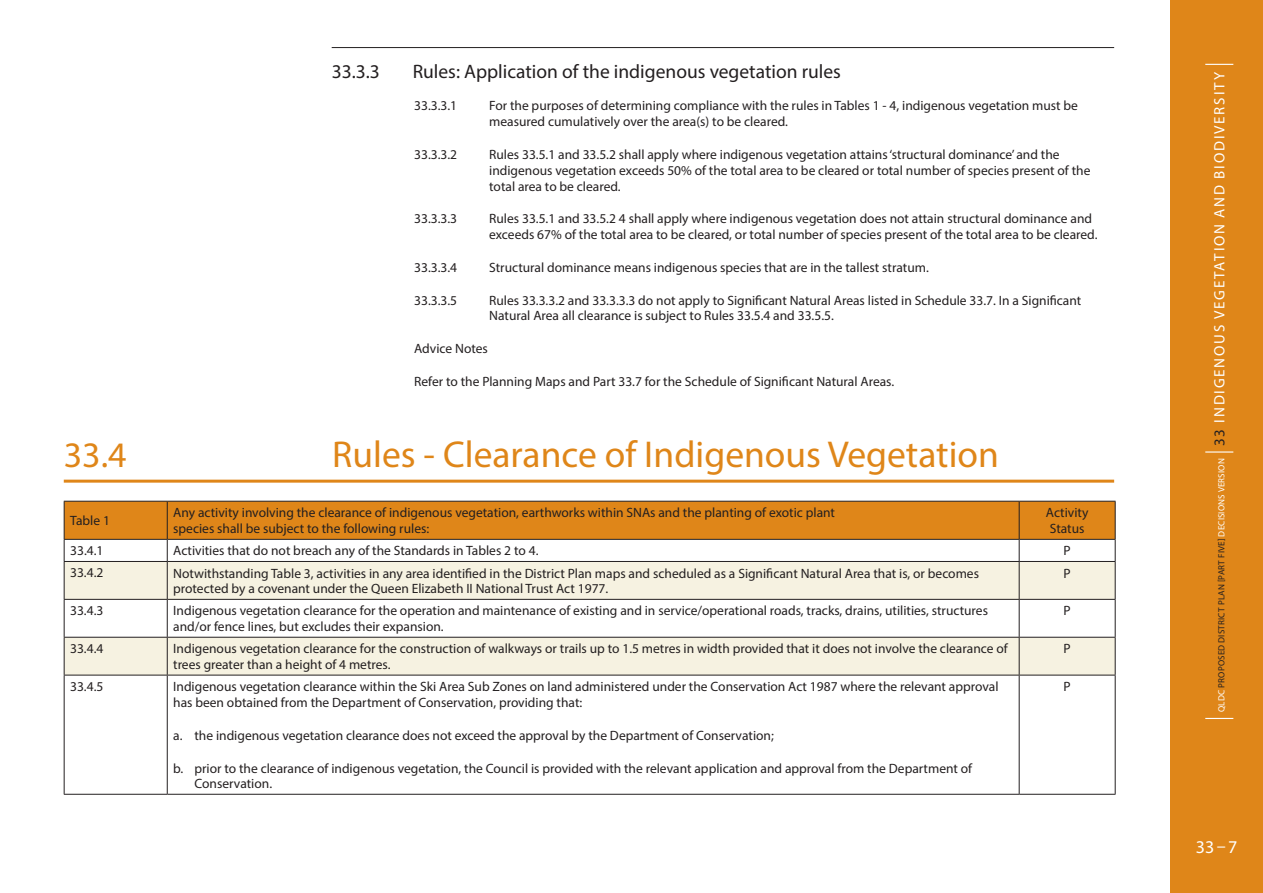
<style>
.page{position:relative;width:1263px;height:893px;background:#fff}
.page>*{position:absolute;margin:0;border:0;box-sizing:border-box;transform-origin:0 0}
.t1{font:37.5px "Myriad Pro";color:#df8619}
.t2{font:36px "Myriad Pro";color:#df8619}
.t3{font:19.5px "Myriad Pro";color:#231f20}
.t4{font:18px "Myriad Pro";color:#fff}
.t5{font:15px "Myriad Pro";letter-spacing:.12em;color:#fff}
.t6{font:13.5px/15.8px "Myriad Pro";color:#231f20}
.s1{font-size:9px}
.s2{font-size:9px;color:#231f20}
.s3{color:#231f20}
</style>
<div class="page">
<div style="left:1170px;top:0;width:93px;height:893px;background:#df8619"></div>
<svg style="left:1205px;top:718px;width:28px;height:1px"></svg>
<hr style="left:1205px;top:451px;width:28px;height:2px;background:#fff">
<svg style="left:1205px;top:64px;width:28px;height:1px"></svg>
<hr style="left:332px;top:47px;width:782px;height:1px;background:#231f20">
<hr style="left:64px;top:480px;width:1050px;height:3px;background:#df8619">
<svg style="left:65px;top:676px;width:1050px;height:118px"></svg>
<svg style="left:65px;top:562px;width:1050px;height:113px;fill:#f6f2e1"></svg>
<svg style="left:64px;top:501px;width:1052px;height:60px"></svg>
<hr style="left:64px;top:561px;width:103px;height:1px;background:#231f20">
<hr style="left:64px;top:562px;width:1px;height:37px;background:#231f20">
<hr style="left:167px;top:561px;width:852px;height:1px;background:#231f20">
<hr style="left:167px;top:562px;width:1px;height:37px;background:#231f20">
<hr style="left:1019px;top:561px;width:96px;height:1px;background:#231f20">
<hr style="left:1019px;top:562px;width:1px;height:37px;background:#231f20">
<hr style="left:1115px;top:562px;width:1px;height:37px;background:#231f20">
<hr style="left:64px;top:599px;width:103px;height:1px;background:#231f20">
<hr style="left:64px;top:600px;width:1px;height:37px;background:#231f20">
<hr style="left:167px;top:599px;width:852px;height:1px;background:#231f20">
<hr style="left:167px;top:600px;width:1px;height:37px;background:#231f20">
<hr style="left:1019px;top:599px;width:96px;height:1px;background:#231f20">
<hr style="left:1019px;top:600px;width:1px;height:37px;background:#231f20">
<hr style="left:1115px;top:600px;width:1px;height:37px;background:#231f20">
<hr style="left:64px;top:637px;width:103px;height:1px;background:#231f20">
<hr style="left:64px;top:638px;width:1px;height:37px;background:#231f20">
<hr style="left:167px;top:637px;width:852px;height:1px;background:#231f20">
<hr style="left:167px;top:638px;width:1px;height:37px;background:#231f20">
<hr style="left:1019px;top:637px;width:96px;height:1px;background:#231f20">
<hr style="left:1019px;top:638px;width:1px;height:37px;background:#231f20">
<hr style="left:1115px;top:638px;width:1px;height:37px;background:#231f20">
<hr style="left:64px;top:675px;width:103px;height:1px;background:#231f20">
<hr style="left:64px;top:675px;width:1px;height:119px;background:#231f20">
<hr style="left:167px;top:675px;width:852px;height:1px;background:#231f20">
<hr style="left:167px;top:675px;width:1px;height:119px;background:#231f20">
<hr style="left:1019px;top:675px;width:96px;height:1px;background:#231f20">
<hr style="left:1019px;top:675px;width:1px;height:119px;background:#231f20">
<hr style="left:1115px;top:675px;width:1px;height:119px;background:#231f20">
<hr style="left:64px;top:794px;width:103px;height:1px;background:#231f20">
<hr style="left:167px;top:794px;width:852px;height:1px;background:#231f20">
<hr style="left:1019px;top:794px;width:96px;height:1px;background:#231f20">
<hr style="left:64px;top:501px;width:103px;height:1px;background:#231f20">
<hr style="left:64px;top:502px;width:1px;height:37px;background:#231f20">
<hr style="left:167px;top:501px;width:852px;height:1px;background:#231f20">
<hr style="left:1019px;top:501px;width:96px;height:1px;background:#231f20">
<hr style="left:1115px;top:502px;width:1px;height:37px;background:#231f20">
<hr style="left:64px;top:539px;width:103px;height:1px;background:#231f20">
<hr style="left:167px;top:539px;width:852px;height:1px;background:#231f20">
<hr style="left:1019px;top:539px;width:96px;height:1px;background:#231f20">
<hr style="left:167px;top:502px;width:1px;height:37px;background:#231f20">
<hr style="left:1019px;top:502px;width:1px;height:37px;background:#231f20">
<h3 class="t3" style="left:332px;top:59px;width:50px">33.3.3</h3>
<h3 class="t3" style="left:413px;top:59px;width:430px">Rules: Application of the indigenous vegetation rules</h3>
<p class="t6" style="left:414px;top:98px;width:45px">33.3.3.1</p>
<p class="t6" style="left:489px;top:98px;width:590px">For the purposes of determining compliance with the rules in Tables 1 - 4, indigenous vegetation must be measured cumulatively over the area(s) to be cleared.</p>
<p class="t6" style="left:414px;top:146px;width:45px">33.3.3.2</p>
<p class="t6" style="left:489px;top:146px;width:603px">Rules 33.5.1 and 33.5.2 shall apply where indigenous vegetation attains ‘structural dominance’ and the indigenous vegetation exceeds 50% of the total area to be cleared or total number of species present of the total area to be cleared.</p>
<p class="t6" style="left:414px;top:211px;width:45px">33.3.3.3</p>
<p class="t6" style="left:489px;top:211px;width:610px">Rules 33.5.1 and 33.5.2 4 shall apply where indigenous vegetation does not attain structural dominance and exceeds 67% of the total area to be cleared, or total number of species present of the total area to be cleared.</p>
<p class="t6" style="left:414px;top:259px;width:45px">33.3.3.4</p>
<p class="t6" style="left:489px;top:259px;width:441px">Structural dominance means indigenous species that are in the tallest stratum.</p>
<p class="t6" style="left:414px;top:292px;width:45px">33.3.3.5</p>
<p class="t6" style="left:489px;top:292px;width:594px">Rules 33.3.3.2 and 33.3.3.3 do not apply to Significant Natural Areas listed in Schedule 33.7. In a Significant<br>Natural Area all clearance is subject to Rules 33.5.4 and 33.5.5.</p>
<p class="t6" style="left:414px;top:340px;width:75px">Advice Notes</p>
<p class="t6" style="left:414px;top:373px;width:482px">Refer to the Planning Maps and Part 33.7 for the Schedule of Significant Natural Areas.</p>
<h2 class="t2" style="left:64px;top:433px;width:64px">33.4</h2>
<h1 class="t1" style="left:332px;top:431px;width:668px">Rules - Clearance of Indigenous Vegetation</h1>
<p class="t6" style="left:70px;top:512px;width:41px">Table 1</p>
<p class="t6" style="left:173px;top:505px;width:663px">Any activity involving the clearance of indigenous vegetation, earthworks within SNAs and the planting of exotic plant species shall be subject to the following rules:</p>
<p class="t6" style="left:1046px;top:505px;width:44px">Activity<br>Status</p>
<p class="t6" style="left:70px;top:542px;width:35px">33.4.1</p>
<p class="t6" style="left:173px;top:543px;width:367px">Activities that do not breach any of the Standards in Tables 2 to 4.</p>
<p class="t6" style="left:1063px;top:543px;width:9px">P</p>
<p class="t6" style="left:70px;top:564px;width:35px">33.4.2</p>
<p class="t6" style="left:173px;top:565px;width:807px">Notwithstanding Table 3, activities in any area identified in the District Plan maps and scheduled as a Significant Natural Area that is, or becomes protected by a covenant under the Queen Elizabeth II National Trust Act 1977.</p>
<p class="t6" style="left:1063px;top:565px;width:9px">P</p>
<p class="t6" style="left:70px;top:602px;width:35px">33.4.3</p>
<p class="t6" style="left:173px;top:603px;width:816px">Indigenous vegetation clearance for the operation and maintenance of existing and in service/operational roads, tracks, drains, utilities, structures and/or fence lines, but excludes their expansion.</p>
<p class="t6" style="left:1063px;top:603px;width:9px">P</p>
<p class="t6" style="left:70px;top:640px;width:35px">33.4.4</p>
<p class="t6" style="left:173px;top:641px;width:836px">Indigenous vegetation clearance for the construction of walkways or trails up to 1.5 metres in width provided that it does not involve the clearance of trees greater than a height of 4 metres.</p>
<p class="t6" style="left:1063px;top:641px;width:9px">P</p>
<p class="t6" style="left:70px;top:678px;width:35px">33.4.5</p>
<p class="t6" style="left:173px;top:679px;width:827px">Indigenous vegetation clearance within the Ski Area Sub Zones on land administered under the Conservation Act 1987 where the relevant approval has been obtained from the Department of Conservation, providing that:</p>
<p class="t6" style="left:173px;top:727px;width:602px">a. the indigenous vegetation clearance does not exceed the approval by the Department of Conservation;</p>
<p class="t6" style="left:194px;top:760px;width:779px;text-indent:-21px">b. prior to the clearance of indigenous vegetation, the Council is provided with the relevant application and approval from the Department of<br>Conservation.</p>
<p class="t6" style="left:1063px;top:679px;width:9px">P</p>
<p class="t5" style="left:1210px;top:712px;width:641px;rotate:-90deg"><span class="s1">QLDC</span> <span class="s2">PROPOSED DISTRICT PLAN [PART FIVE]</span> <span class="s1">DECISIONS VERSION</span> <span class="s3">33</span> indi geno us vegetation and Biodiversity</p>
<h3 class="t4" style="left:1196px;top:836px;width:43px">33–7</h3>
</div>
